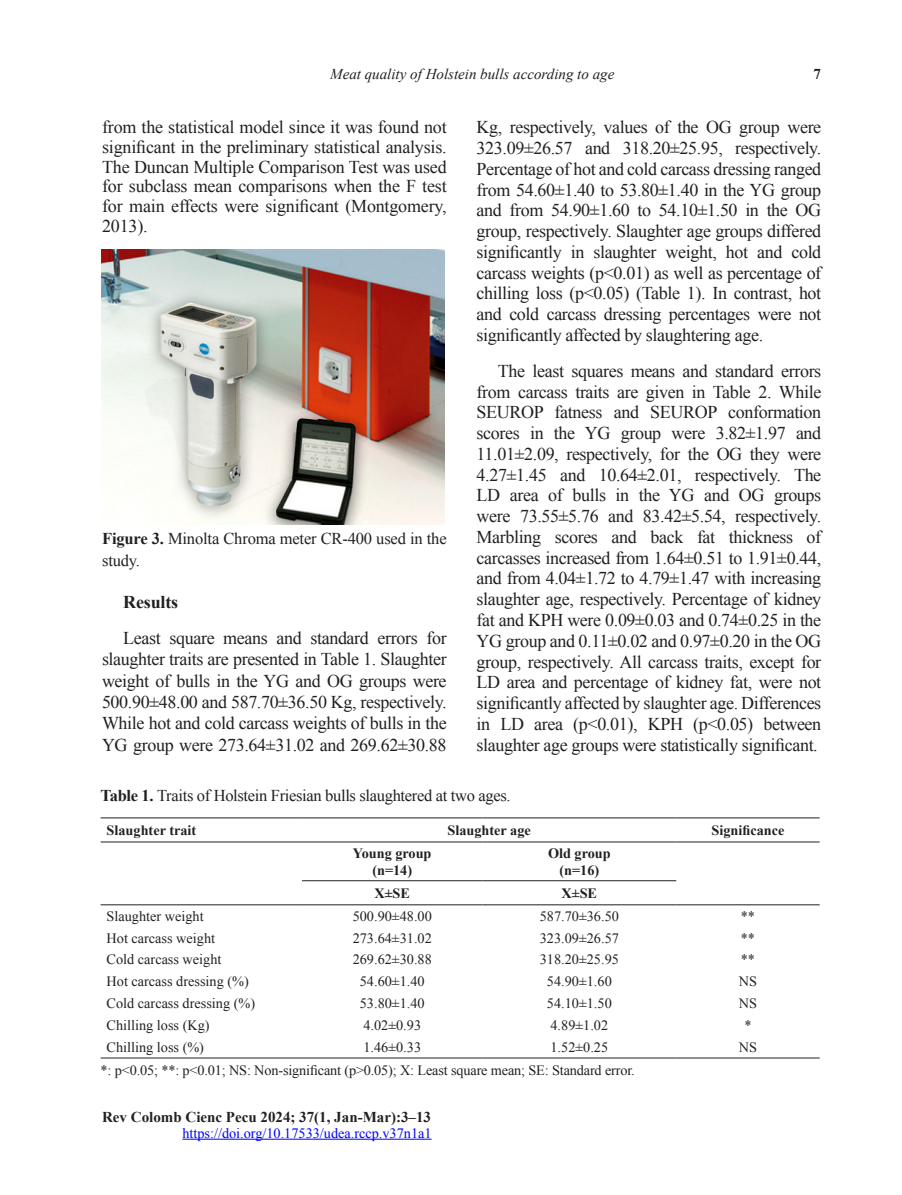
<style>
.page{position:relative;width:902px;height:1195px;background:#fff}
.page>*{position:absolute;margin:0;border:0;box-sizing:border-box;transform-origin:0 0}
.t1{font:18px/20.7px "Times New Roman";letter-spacing:-.02em;color:#231f20;text-align:justify}
.t2{font:700 18px "Times New Roman";letter-spacing:-.01em;color:#231f20}
.Autor{font:16.5px/22.2px "Times New Roman";letter-spacing:-.02em;color:#231f20}
.t3{font:700 15px "Times New Roman";color:#231f20}
.t4{font:italic 15px "Times New Roman";color:#231f20}
.Autor-2{font:14.25px "Times New Roman";color:#231f20}
.Autor-3{font:700 14.25px/17.1px "Times New Roman";color:#231f20;text-align:center}
.t5{font:14.25px "Times New Roman";color:#00f}
.s1{font-weight:700}
</style>
<div class="page">
<hr style="left:182px;top:1139px;width:249px;height:1px;background:#00f">
<img style="left:102px;top:249px;width:342px;height:275px">
<hr style="left:101px;top:817px;width:201px;height:1px;background:#231f20">
<hr style="left:302px;top:817px;width:180px;height:1px;background:#231f20">
<hr style="left:482px;top:817px;width:194px;height:1px;background:#231f20">
<hr style="left:676px;top:817px;width:143px;height:1px;background:#231f20">
<hr style="left:101px;top:841px;width:201px;height:1px;background:#231f20">
<hr style="left:302px;top:841px;width:180px;height:1px;background:#231f20">
<hr style="left:482px;top:841px;width:194px;height:1px;background:#231f20">
<hr style="left:676px;top:841px;width:143px;height:1px;background:#231f20">
<hr style="left:101px;top:1057px;width:201px;height:1px;background:#231f20">
<hr style="left:302px;top:1057px;width:180px;height:1px;background:#231f20">
<hr style="left:482px;top:1057px;width:194px;height:1px;background:#231f20">
<hr style="left:676px;top:1057px;width:143px;height:1px;background:#231f20">
<hr style="left:101px;top:904px;width:201px;height:1px;background:#231f20">
<hr style="left:676px;top:904px;width:143px;height:1px;background:#231f20">
<hr style="left:302px;top:880px;width:180px;height:1px;background:#231f20">
<hr style="left:482px;top:880px;width:194px;height:1px;background:#231f20">
<hr style="left:302px;top:904px;width:180px;height:1px;background:#231f20">
<hr style="left:482px;top:904px;width:194px;height:1px;background:#231f20">
<p class="t4" style="left:330px;top:64px;width:285px">Meat quality of Holstein bulls according to age</p>
<p class="t1" style="left:476px;top:117px;width:346px">Kg, respectively, values of the OG group were 323.09±26.57 and 318.20±25.95, respectively.<br>Percentage of hot and cold carcass dressing ranged from 54.60±1.40 to 53.80±1.40 in the YG group and from 54.90±1.60 to 54.10±1.50 in the OG group, respectively. Slaughter age groups differed significantly in slaughter weight, hot and cold carcass weights (p&lt;0.01) as well as percentage of chilling loss (p&lt;0.05) (Table 1). In contrast, hot and cold carcass dressing percentages were not significantly affected by slaughtering age.</p>
<p class="t1" style="left:476px;top:360px;width:346px;text-indent:21px">The least squares means and standard errors from carcass traits are given in Table 2. While SEUROP fatness and SEUROP conformation scores in the YG group were 3.82±1.97 and 11.01±2.09, respectively, for the OG they were 4.27±1.45 and 10.64±2.01, respectively. The LD area of bulls in the YG and OG groups were 73.55±5.76 and 83.42±5.54, respectively.<br>Marbling scores and back fat thickness of carcasses increased from 1.64±0.51 to 1.91±0.44, and from 4.04±1.72 to 4.79±1.47 with increasing slaughter age, respectively. Percentage of kidney fat and KPH were 0.09±0.03 and 0.74±0.25 in the YG group and 0.11±0.02 and 0.97±0.20 in the OG group, respectively. All carcass traits, except for LD area and percentage of kidney fat, were not significantly affected by slaughter age. Differences in LD area (p&lt;0.01), KPH (p&lt;0.05) between slaughter age groups were statistically significant.</p>
<p class="t3" style="left:813px;top:64px;width:9px">7</p>
<p class="t1" style="left:102px;top:117px;width:346px;line-height:19.6px">from the statistical model since it was found not significant in the preliminary statistical analysis.<br>The Duncan Multiple Comparison Test was used for subclass mean comparisons when the F test for main effects were significant (Montgomery, 2013).</p>
<p class="Autor" style="left:102px;top:527px;width:346px"><span class="s1">Figure 3.</span> Minolta Chroma meter CR-400 used in the study.</p>
<p class="t2" style="left:123px;top:589px;width:56px">Results</p>
<p class="t1" style="left:102px;top:627px;width:346px;line-height:21.3px;text-indent:21px">Least square means and standard errors for slaughter traits are presented in Table 1. Slaughter weight of bulls in the YG and OG groups were 500.90±48.00 and 587.70±36.50 Kg, respectively.<br>While hot and cold carcass weights of bulls in the YG group were 273.64±31.02 and 269.62±30.88</p>
<p class="Autor" style="left:101px;top:784px;width:411px"><span class="s1">Table 1.</span> Traits of Holstein Friesian bulls slaughtered at two ages.</p>
<p class="Autor-3" style="left:107px;top:821px;width:91px">Slaughter trait</p>
<p class="Autor-3" style="left:447px;top:821px;width:85px">Slaughter age</p>
<p class="Autor-3" style="left:711px;top:821px;width:74px">Significance</p>
<p class="Autor-3" style="left:353px;top:844px;width:80px">Young group (n=14)</p>
<p class="Autor-3" style="left:548px;top:844px;width:64px">Old group (n=16)</p>
<p class="Autor-3" style="left:374px;top:884px;width:37px">X±SE</p>
<p class="Autor-3" style="left:561px;top:884px;width:37px">X±SE</p>
<p class="Autor-2" style="left:107px;top:906px;width:98px">Slaughter weight</p>
<p class="Autor-2" style="left:352px;top:906px;width:81px">500.90±48.00</p>
<p class="Autor-2" style="left:539px;top:906px;width:81px">587.70±36.50</p>
<p class="Autor-2" style="left:740px;top:906px;width:16px">**</p>
<p class="Autor-2" style="left:107px;top:928px;width:110px">Hot carcass weight</p>
<p class="Autor-2" style="left:352px;top:928px;width:81px">273.64±31.02</p>
<p class="Autor-2" style="left:539px;top:928px;width:81px">323.09±26.57</p>
<p class="Autor-2" style="left:740px;top:928px;width:16px">**</p>
<p class="Autor-2" style="left:107px;top:950px;width:116px">Cold carcass weight</p>
<p class="Autor-2" style="left:352px;top:950px;width:81px">269.62±30.88</p>
<p class="Autor-2" style="left:539px;top:950px;width:81px">318.20±25.95</p>
<p class="Autor-2" style="left:740px;top:950px;width:16px">**</p>
<p class="Autor-2" style="left:107px;top:972px;width:144px">Hot carcass dressing (%)</p>
<p class="Autor-2" style="left:360px;top:972px;width:66px">54.60±1.40</p>
<p class="Autor-2" style="left:547px;top:972px;width:66px">54.90±1.60</p>
<p class="Autor-2" style="left:738px;top:972px;width:20px">NS</p>
<p class="Autor-2" style="left:107px;top:994px;width:150px">Cold carcass dressing (%)</p>
<p class="Autor-2" style="left:360px;top:994px;width:66px">53.80±1.40</p>
<p class="Autor-2" style="left:547px;top:994px;width:66px">54.10±1.50</p>
<p class="Autor-2" style="left:738px;top:994px;width:20px">NS</p>
<p class="Autor-2" style="left:107px;top:1016px;width:104px">Chilling loss (Kg)</p>
<p class="Autor-2" style="left:363px;top:1016px;width:59px">4.02±0.93</p>
<p class="Autor-2" style="left:550px;top:1016px;width:59px">4.89±1.02</p>
<p class="Autor-2" style="left:744px;top:1016px;width:9px">*</p>
<p class="Autor-2" style="left:107px;top:1037px;width:99px">Chilling loss (%)</p>
<p class="Autor-2" style="left:363px;top:1037px;width:59px">1.46±0.33</p>
<p class="Autor-2" style="left:550px;top:1037px;width:59px">1.52±0.25</p>
<p class="Autor-2" style="left:738px;top:1037px;width:20px">NS</p>
<p class="Autor-2" style="left:101px;top:1061px;width:535px">*: p&lt;0.05; **: p&lt;0.01; NS: Non-significant (p&gt;0.05); X: Least square mean; SE: Standard error.</p>
<p class="t3" style="left:102px;top:1107px;width:330px">Rev Colomb Cienc Pecu 2024; 37(1, Jan-Mar):3–13</p>
<p class="t5" style="left:182px;top:1123px;width:251px">https://doi.org/10.17533/udea.rccp.v37n1a1</p>
</div>
